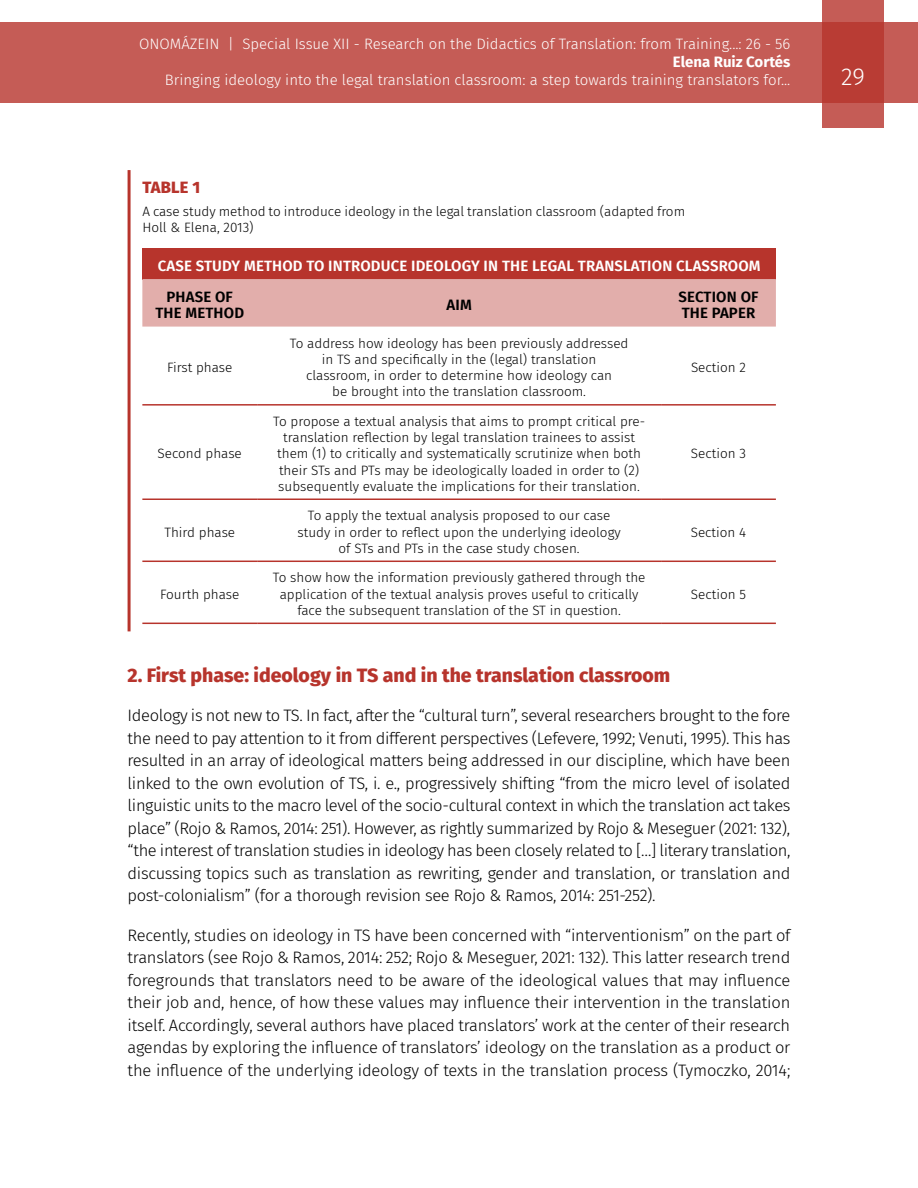
<style>
.page{position:relative;width:918px;height:1188px;background:#fff}
.page>*{position:absolute;margin:0;border:0;box-sizing:border-box;transform-origin:0 0}
.t1{font:300 24px "Fira Sans";color:#fff}
.t2{font:800 19.5px "Fira Sans";color:#b7342c}
.t3{font:300 16.5px/22.5px "Fira Sans";letter-spacing:-.02em;color:#000;text-align:justify}
.t4{font:800 16.5px "Fira Sans";letter-spacing:.01em;color:#b7342c}
.t5{font:300 15px "Fira Sans";color:#fff}
.t6{font:600 15px "Fira Sans";letter-spacing:.01em;color:#fff}
.t7{font:600 15px/16.5px "Fira Sans";letter-spacing:.01em;color:#000;text-align:center}
.t8{font:700 15px "Fira Sans";color:#fff}
.t9{font:300 13.5px/16.2px "Fira Sans";color:#000;text-align:center}
</style>
<div class="page">
<div style="left:0;top:23px;width:918px;height:80px;background:#c55c56"></div>
<svg style="left:822px;top:0;width:62px;height:128px;background:#bd4740"></svg>
<hr style="left:128px;top:170px;width:3px;height:461px;background:#b7342c">
<div style="left:142px;top:248px;width:634px;height:31px;background:#b7342c"></div>
<div style="left:142px;top:279px;width:634px;height:48px;background:#e2aeab"></div>
<hr style="left:142px;top:404px;width:115px;height:2px;background:#b7342c">
<hr style="left:257px;top:404px;width:404px;height:2px;background:#b7342c">
<hr style="left:661px;top:404px;width:115px;height:2px;background:#b7342c">
<hr style="left:142px;top:499px;width:115px;height:1px;background:#b7342c">
<hr style="left:257px;top:499px;width:404px;height:1px;background:#b7342c">
<hr style="left:661px;top:499px;width:115px;height:1px;background:#b7342c">
<hr style="left:142px;top:561px;width:115px;height:1px;background:#b7342c">
<hr style="left:257px;top:561px;width:404px;height:1px;background:#b7342c">
<hr style="left:661px;top:561px;width:115px;height:1px;background:#b7342c">
<hr style="left:142px;top:623px;width:115px;height:1px;background:#b7342c">
<hr style="left:257px;top:623px;width:404px;height:1px;background:#b7342c">
<hr style="left:661px;top:623px;width:115px;height:1px;background:#b7342c">
<p class="t5" style="left:139px;top:34px;width:653px">ONOMÁZEIN | Special Issue XII - Research on the Didactics of Translation: from Training...: 26 - 56</p>
<p class="t8" style="left:673px;top:50px;width:119px">Elena Ruiz Cortés</p>
<p class="t5" style="left:165px;top:70px;width:627px">Bringing ideology into the legal translation classroom: a step towards training translators for...</p>
<h1 class="t1" style="left:841px;top:60px;width:25px">29</h1>
<p class="t4" style="left:142px;top:173px;width:59px">TABLE 1</p>
<p class="t9" style="left:142px;top:203px;width:544px;text-align:left">A case study method to introduce ideology in the legal translation classroom (adapted from<br>Holl &amp; Elena, 2013)</p>
<p class="t6" style="left:158px;top:253px;width:604px">CASE STUDY METHOD TO INTRODUCE IDEOLOGY IN THE LEGAL TRANSLATION CLASSROOM</p>
<p class="t7" style="left:155px;top:287px;width:90px">PHASE OF<br>THE METHOD</p>
<p class="t7" style="left:447px;top:295px;width:27px">AIM</p>
<p class="t7" style="left:679px;top:287px;width:81px;text-align:left">SECTION OF<br>THE PAPER</p>
<p class="t9" style="left:167px;top:359px;width:67px">First phase</p>
<p class="t9" style="left:290px;top:335px;width:340px">To address how ideology has been previously addressed in TS and specifically in the (legal) translation classroom, in order to determine how ideology can<br>be brought into the translation classroom.</p>
<p class="t9" style="left:691px;top:359px;width:56px">Section 2</p>
<p class="t9" style="left:158px;top:445px;width:86px">Second phase</p>
<p class="t9" style="left:273px;top:413px;width:374px">To propose a textual analysis that aims to prompt critical pre&shy;translation reflection by legal translation trainees to assist them (1) to critically and systematically scrutinize when both their STs and PTs may be ideologically loaded in order to (2) subsequently evaluate the implications for their translation.</p>
<p class="t9" style="left:691px;top:445px;width:57px">Section 3</p>
<p class="t9" style="left:164px;top:524px;width:72px">Third phase</p>
<p class="t9" style="left:297px;top:508px;width:325px">To apply the textual analysis proposed to our case study in order to reflect upon the underlying ideology of STs and PTs in the case study chosen.</p>
<p class="t9" style="left:691px;top:524px;width:57px">Section 4</p>
<p class="t9" style="left:160px;top:586px;width:81px">Fourth phase</p>
<p class="t9" style="left:273px;top:570px;width:374px">To show how the information previously gathered through the application of the textual analysis proves useful to critically face the subsequent translation of the ST in question.</p>
<p class="t9" style="left:691px;top:586px;width:57px">Section 5</p>
<p class="t2" style="left:128px;top:658px;width:544px">2. First phase: ideology in TS and in the translation classroom</p>
<p class="t3" style="left:128px;top:704px;width:665px">Ideology is not new to TS. In fact, after the “cultural turn”, several researchers brought to the fore the need to pay attention to it from different perspectives (Lefevere, 1992; Venuti, 1995). This has resulted in an array of ideological matters being addressed in our discipline, which have been linked to the own evolution of TS, i. e., progressively shifting “from the micro level of isolated linguistic units to the macro level of the socio-cultural context in which the translation act takes place” (Rojo &amp; Ramos, 2014: 251). However, as rightly summarized by Rojo &amp; Meseguer (2021: 132), “the interest of translation studies in ideology has been closely related to […] literary translation, discussing topics such as translation as rewriting, gender and translation, or translation and post-colonialism” (for a thorough revision see Rojo &amp; Ramos, 2014: 251-252).</p>
<p class="t3" style="left:128px;top:924px;width:665px">Recently, studies on ideology in TS have been concerned with “interventionism” on the part of translators (see Rojo &amp; Ramos, 2014: 252; Rojo &amp; Meseguer, 2021: 132). This latter research trend foregrounds that translators need to be aware of the ideological values that may influence their job and, hence, of how these values may influence their intervention in the translation itself. Accordingly, several authors have placed translators’ work at the center of their research agendas by exploring the influence of translators’ ideology on the translation as a product or the influence of the underlying ideology of texts in the translation process (Tymoczko, 2014;</p>
</div>
